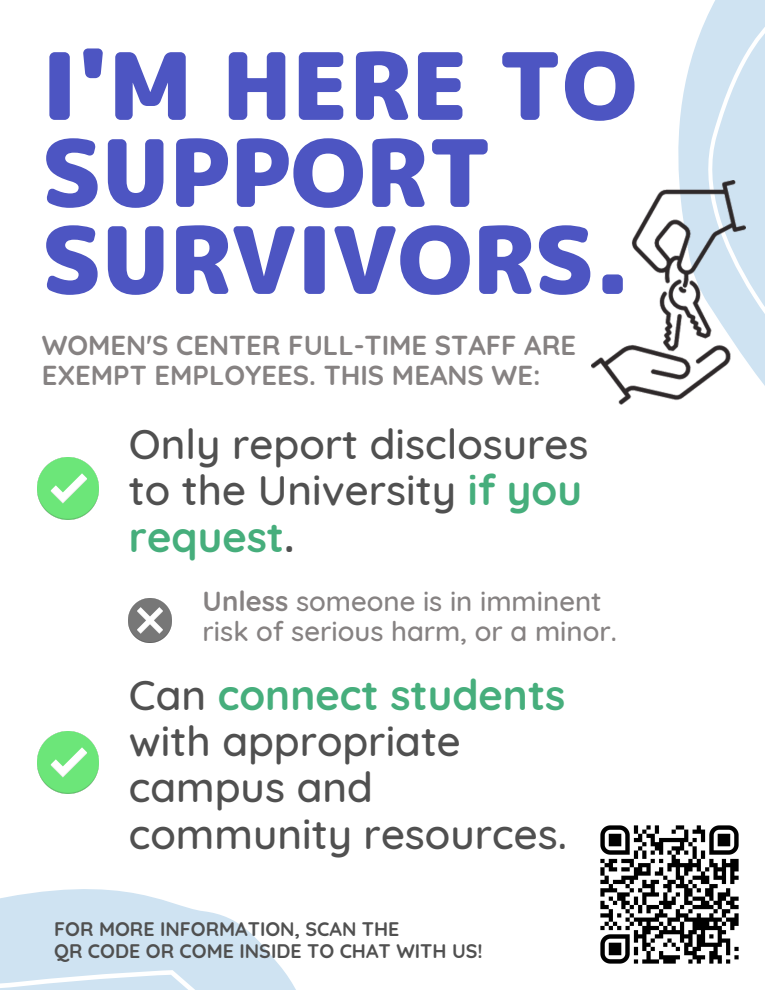
<style>
.page{position:relative;width:765px;height:990px;background:#fff}
.page>*{position:absolute;margin:0;border:0;box-sizing:border-box;transform-origin:0 0}
.t1{font:92.76px/87px "rounded mplus 1 p black";color:#4d55c2}
.t2{font:500 42px/46.2px "Quicksand";color:#505050}
.t3{font:500 27.52px/30px "Quicksand";color:#868282}
.t4{font:700 27.36px/30px "Quicksand";color:#868282}
.t5{font:700 19.6px/22.5px "Quicksand";color:#505050}
.s1{font-weight:700;color:#46ae7c}
.s2{font-weight:700}
</style>
<div class="page">
<svg style="left:0;top:754px;width:296px;height:236px"></svg>
<svg style="left:678px;top:0;width:87px;height:386px;background:#d6e7f3"></svg>
<img style="left:600px;top:825px;width:139px;height:139px">
<img style="left:37px;top:457px;width:61px;height:63px">
<img style="left:129px;top:599px;width:43px;height:43px">
<img style="left:37px;top:731px;width:61px;height:63px">
<img style="left:591px;top:181px;width:154px;height:223px">
<h1 class="t1" style="left:42px;top:41px;width:597px">I'M HERE TO<br>SUPPORT<br>SURVIVORS.</h1>
<p class="t4" style="left:42px;top:330px;width:536px">WOMEN'S CENTER FULL-TIME STAFF ARE<br>EXEMPT EMPLOYEES. THIS MEANS WE:</p>
<p class="t2" style="left:129px;top:420px;width:461px">Only report disclosures to the University <span class="s1">if you request</span><span class="s2">.</span></p>
<p class="t3" style="left:203px;top:586px;width:416px"><span class="s2">Unless</span> someone is in imminent risk of serious harm, or a minor.</p>
<p class="t2" style="left:129px;top:671px;width:440px">Can <span class="s1">connect students </span>with appropriate campus and community resources.</p>
<p class="t5" style="left:54px;top:917px;width:430px">FOR MORE INFORMATION, SCAN THE<br>QR CODE OR COME INSIDE TO CHAT WITH US!</p>
</div>
